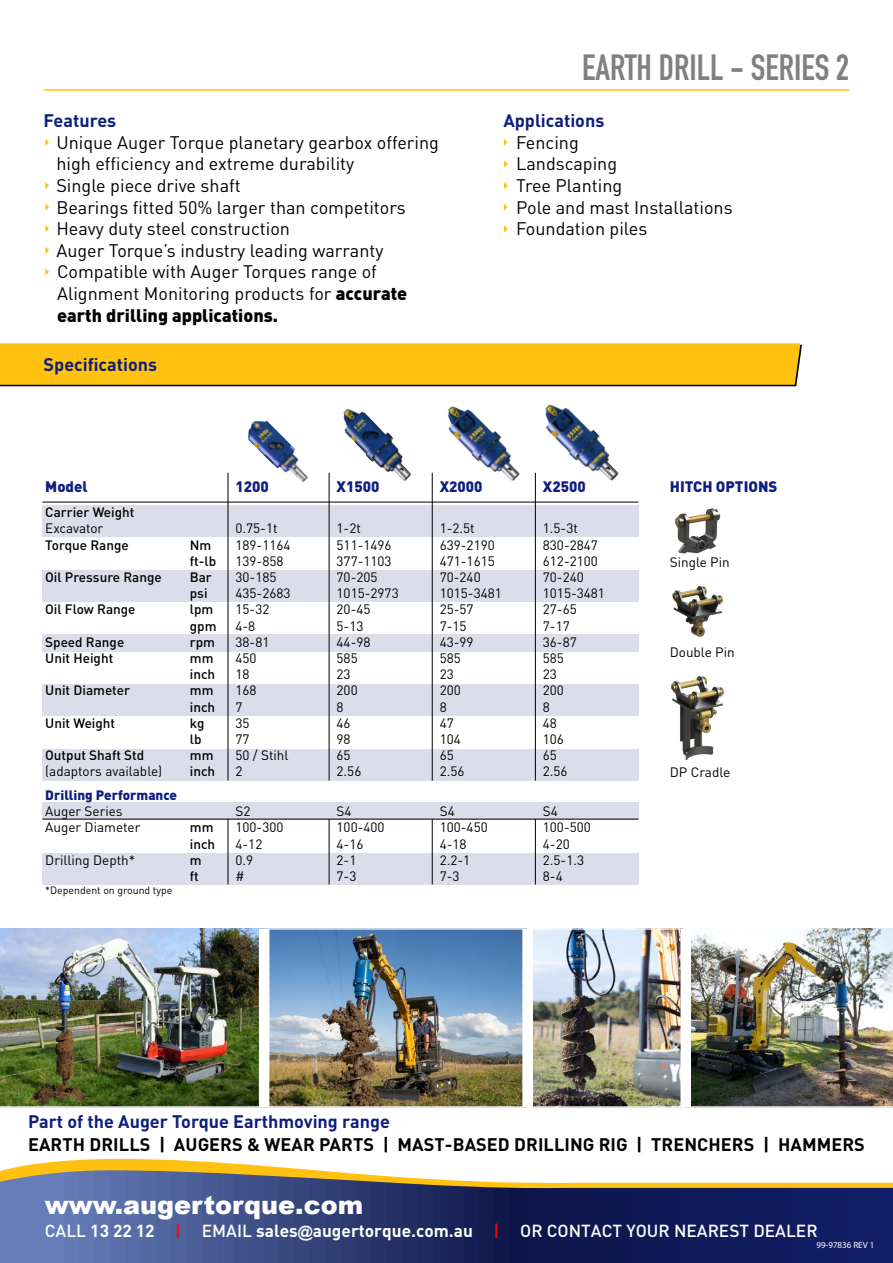
<style>
.page{position:relative;width:893px;height:1263px;background:#fff}
.page>*{position:absolute;margin:0;border:0;box-sizing:border-box;transform-origin:0 0}
.t1{font:36px "DIN Engschrift Std";color:#808080}
.t2{font:900 25.5px "Arial";color:#fff}
.t3{font:18px/21.6px "DIN Pro";color:#000}
.t4{font:700 18px "DIN Pro";color:#0e1e7d}
.t5{font:700 18px "DIN Pro";letter-spacing:.005em;color:#000}
.t6{font:500 17.25px "DIN Pro";color:#fff}
.t7{font:900 15px "DIN Pro";color:#0e1e7d}
.t8{font:13.5px/16.2px "DIN Pro";color:#000}
.t9{font:500 13.5px/16.2px "DIN Pro";color:#000}
.t10{font:900 13.5px "DIN Pro";color:#0e1e7d}
.t11{font:10.5px "DIN Pro";color:#000}
.t12{font:9px "Myriad Pro";color:#fff}
.s1{font-weight:900}
.s2{font-weight:700}
.s3{color:#f00}
.s4{font-family:"Arial";font-weight:700;font-size:15.45px}
</style>
<div class="page">
<img style="left:691px;top:929px;width:202px;height:177px">
<img style="left:269px;top:930px;width:253px;height:176px">
<img style="left:533px;top:930px;width:147px;height:176px">
<img style="left:0;top:929px;width:259px;height:177px">
<hr style="left:44px;top:89px;width:805px;height:2px;background:#ffc211">
<svg style="left:0;top:343px;width:802px;height:43px;background:#f7bc12"></svg>
<div style="left:42px;top:505px;width:596px;height:32px;background:#dbddeb"></div>
<div style="left:42px;top:570px;width:596px;height:32px;background:#dbddeb"></div>
<div style="left:42px;top:749px;width:596px;height:32px;background:#dbddeb"></div>
<div style="left:42px;top:684px;width:596px;height:32px;background:#dbddeb"></div>
<div style="left:42px;top:853px;width:596px;height:31px;background:#dbddeb"></div>
<div style="left:42px;top:802px;width:596px;height:17px;background:#dbddeb"></div>
<div style="left:42px;top:634px;width:596px;height:17px;background:#dbddeb"></div>
<hr style="left:228px;top:473px;width:1px;height:308px;background:#000">
<hr style="left:42px;top:502px;width:596px;height:1px;background:#000">
<hr style="left:42px;top:819px;width:596px;height:1px;background:#000">
<hr style="left:329px;top:473px;width:1px;height:308px;background:#000">
<hr style="left:432px;top:473px;width:1px;height:308px;background:#000">
<hr style="left:535px;top:473px;width:1px;height:308px;background:#000">
<hr style="left:228px;top:819px;width:1px;height:65px;background:#000">
<hr style="left:329px;top:819px;width:1px;height:65px;background:#000">
<hr style="left:432px;top:819px;width:1px;height:65px;background:#000">
<img style="left:248px;top:420px;width:60px;height:63px">
<img style="left:343px;top:409px;width:69px;height:72px">
<img style="left:447px;top:406px;width:73px;height:75px">
<img style="left:535px;top:404px;width:84px;height:85px">
<hr style="left:535px;top:819px;width:1px;height:65px;background:#000">
<img style="left:675px;top:508px;width:46px;height:46px">
<img style="left:670px;top:676px;width:55px;height:84px">
<img style="left:672px;top:585px;width:51px;height:52px">
<svg style="left:4px;top:1159px;width:308px;height:11px;fill:#ffc211"></svg>
<svg style="left:0;top:1170px;width:893px;height:93px;background:#48517b"></svg>
<svg style="left:45px;top:139px;width:4px;height:7px"></svg>
<svg style="left:45px;top:268px;width:4px;height:7px"></svg>
<svg style="left:45px;top:247px;width:4px;height:7px"></svg>
<svg style="left:45px;top:225px;width:4px;height:7px"></svg>
<svg style="left:45px;top:203px;width:4px;height:8px"></svg>
<svg style="left:45px;top:182px;width:4px;height:7px"></svg>
<svg style="left:504px;top:225px;width:4px;height:7px"></svg>
<svg style="left:504px;top:204px;width:4px;height:7px"></svg>
<svg style="left:504px;top:182px;width:4px;height:7px"></svg>
<svg style="left:504px;top:160px;width:4px;height:8px"></svg>
<svg style="left:504px;top:139px;width:4px;height:7px"></svg>
<h3 class="t4" style="left:44px;top:108px;width:74px">Features</h3>
<p class="t3" style="left:56px;top:131px;width:384px">Unique Auger Torque planetary gearbox offering high efficiency and extreme durability<br>Single piece drive shaft<br>Bearings fitted 50% larger than competitors Heavy duty steel construction<br>Auger Torque’s industry leading warranty Compatible with Auger Torques range of Alignment Monitoring products for <span class="s1">accurate earth drilling applications.</span></p>
<h3 class="t4" style="left:44px;top:353px;width:115px">Specifications</h3>
<h1 class="t1" style="left:582px;top:46px;width:269px">EARTH DRILL - SERIES 2</h1>
<h3 class="t4" style="left:503px;top:108px;width:103px">Applications</h3>
<h3 class="t3" style="left:516px;top:131px;width:218px">Fencing<br>Landscaping<br>Tree Planting<br>Pole and mast Installations<br>Foundation piles</h3>
<p class="t7" style="left:45px;top:476px;width:44px">Model</p>
<p class="t9" style="left:45px;top:504px;width:91px">Carrier Weight</p>
<p class="t8" style="left:45px;top:520px;width:60px">Excavator</p>
<p class="t9" style="left:45px;top:536px;width:85px">Torque Range</p>
<p class="t9" style="left:190px;top:536px;width:28px">Nm ft-lb</p>
<p class="t9" style="left:45px;top:568px;width:118px">Oil Pressure Range</p>
<p class="t9" style="left:190px;top:568px;width:24px">Bar psi</p>
<p class="t9" style="left:45px;top:601px;width:92px">Oil Flow Range</p>
<p class="t9" style="left:190px;top:601px;width:28px">lpm gpm</p>
<p class="t9" style="left:45px;top:633px;width:81px">Speed Range</p>
<p class="t9" style="left:190px;top:633px;width:27px">rpm</p>
<p class="t9" style="left:45px;top:649px;width:70px">Unit Height</p>
<p class="t9" style="left:190px;top:649px;width:27px">mm inch</p>
<p class="t9" style="left:45px;top:682px;width:86px">Unit Diameter</p>
<p class="t9" style="left:190px;top:682px;width:27px">mm inch</p>
<p class="t9" style="left:45px;top:714px;width:71px">Unit Weight</p>
<p class="t9" style="left:190px;top:714px;width:16px">kg lb</p>
<p class="t9" style="left:45px;top:747px;width:101px">Output Shaft Std</p>
<p class="t9" style="left:190px;top:747px;width:25px">mm</p>
<p class="t8" style="left:45px;top:763px;width:118px">(adaptors available)</p>
<p class="t9" style="left:190px;top:763px;width:27px">inch</p>
<p class="t10" style="left:45px;top:786px;width:133px">Drilling Performance</p>
<p class="t8" style="left:45px;top:803px;width:97px">Auger Series<br>Auger Diameter</p>
<p class="t9" style="left:190px;top:819px;width:27px">mm inch</p>
<p class="t8" style="left:45px;top:851px;width:91px">Drilling Depth*</p>
<p class="t9" style="left:190px;top:851px;width:13px">m ft</p>
<p class="t11" style="left:45px;top:883px;width:129px">*Dependent on ground type</p>
<p class="t7" style="left:235px;top:476px;width:35px">1200</p>
<p class="t8" style="left:235px;top:520px;width:57px">0.75-1t<br>189-1164<br>139-858<br>30-185<br>435-2683<br>15-32<br>4-8<br>38-81<br>450<br>18<br>168<br>7<br>35<br>77<br>50 / Stihl<br>2</p>
<p class="t8" style="left:235px;top:803px;width:50px">S2<br>100-300<br>4-12<br>0.9<br>#</p>
<p class="t7" style="left:337px;top:476px;width:44px">X1500</p>
<p class="t8" style="left:337px;top:520px;width:64px">1-2t<br>511-1496<br>377-1103<br>70-205<br>1015-2973<br>20-45<br>5-13<br>44-98<br>585<br>23<br>200<br>8<br>46<br>98<br>65<br>2.56</p>
<p class="t8" style="left:337px;top:803px;width:50px">S4<br>100-400<br>4-16<br>2-1<br>7-3</p>
<p class="t7" style="left:440px;top:476px;width:44px">X2000</p>
<p class="t8" style="left:440px;top:520px;width:64px">1-2.5t<br>639-2190<br>471-1615<br>70-240<br>1015-3481<br>25-57<br>7-15<br>43-99<br>585<br>23<br>200<br>8<br>47<br>104<br>65<br>2.56</p>
<p class="t8" style="left:440px;top:803px;width:50px">S4<br>100-450<br>4-18<br>2.2-1<br>7-3</p>
<p class="t7" style="left:543px;top:476px;width:44px">X2500</p>
<p class="t8" style="left:543px;top:520px;width:64px">1.5-3t<br>830-2847<br>612-2100<br>70-240<br>1015-3481<br>27-65<br>7-17<br>36-87<br>585<br>23<br>200<br>8<br>48<br>106<br>65<br>2.56</p>
<p class="t8" style="left:543px;top:803px;width:50px">S4<br>100-500<br>4-20<br>2.5-1.3<br>8-4</p>
<p class="t7" style="left:670px;top:477px;width:109px">HITCH OPTIONS</p>
<p class="t8" style="left:670px;top:554px;width:61px">Single Pin</p>
<p class="t8" style="left:670px;top:644px;width:66px">Double Pin</p>
<p class="t8" style="left:670px;top:764px;width:62px">DP Cradle</p>
<h3 class="t4" style="left:28px;top:1109px;width:363px">Part of the Auger Torque Earthmoving range</h3>
<h3 class="t5" style="left:28px;top:1132px;width:838px">EARTH DRILLS | AUGERS &amp; WEAR PARTS | MAST-BASED DRILLING RIG | TRENCHERS | HAMMERS</h3>
<h2 class="t2" style="left:45px;top:1186px;width:320px">www.augertorque.com</h2>
<p class="t6" style="left:45px;top:1219px;width:774px">CALL <span class="s2">13 22 12</span> <span class="s3">|</span> EMAIL <span class="s2">sales</span><span class="s4">@</span><span class="s2">augertorque.com.au</span> <span class="s3">|</span> OR CONTACT YOUR NEAREST DEALER</p>
<p class="t12" style="left:816px;top:1239px;width:59px">99-97836 REV 1</p>
</div>
